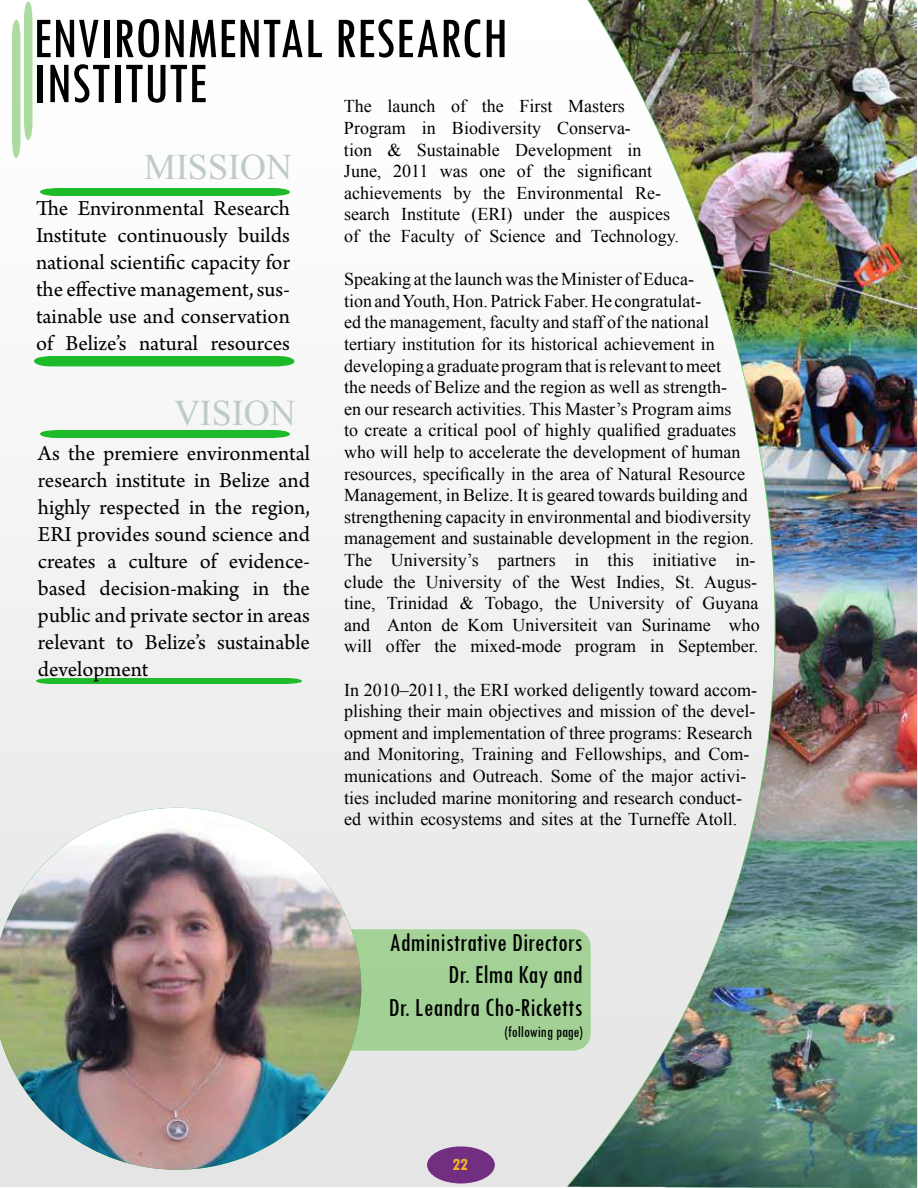
<style>
.page{position:relative;width:918px;height:1188px;background:#fff}
.page>*{position:absolute;margin:0;border:0;box-sizing:border-box;transform-origin:0 0}
.t1{font:condensed 60px "Tw Cen";color:#000}
.t2{font:36px "Times New Roman";color:#bfcbc8}
.t3{font:condensed 27px/32.4px "Tw Cen";color:#000;text-align:right}
.t4{font:22.5px/27px "Arno Pro";letter-spacing:-.005em;color:#000;text-align:justify}
.t5{font:18px/21.6px "Times New Roman";color:#000}
.t6{font:700 condensed 18px "Tw Cen";color:#f2b426}
.t7{font:condensed 16.5px "Tw Cen";color:#000}
</style>
<div class="page">
<div style="left:183px;top:929px;width:408px;height:122px;background:#a2d195;border-radius:18px"></div>
<div style="left:40px;top:188px;width:250px;height:8px;background:#1dba2a"></div>
<div style="left:34px;top:356px;width:261px;height:10px;background:#1dba2a"></div>
<div style="left:40px;top:430px;width:250px;height:8px;background:#1dba2a"></div>
<div style="left:36px;top:678px;width:266px;height:6px;background:#1dba2a"></div>
<img style="left:555px;top:0;width:361px;height:1188px">
<img style="left:0;top:808px;width:361px;height:362px">
<svg style="left:12px;top:2px;width:20px;height:156px"></svg>
<div style="left:427px;top:1146px;width:68px;height:38px;background:#722e81;border-radius:50%"></div>
<h1 class="t1" style="left:33px;top:2px;width:43px">Environmental</h1>
<h1 class="t1" style="left:335px;top:2px;width:44px">Research</h1>
<h1 class="t1" style="left:33px;top:47px;width:35px">Institute</h1>
<p class="t5" style="left:344px;top:95px;width:336px">The launch of the First Masters Program in Biodiversity Conserva-<br>tion &amp; Sustainable Development in June, 2011 was one of the significant achievements by the Environmental Re&shy;search Institute (ERI) under the auspices of the Faculty of Science and Technology.</p>
<p class="t5" style="left:344px;top:268px;width:417px">Speaking at the launch was the Minister of Educa-<br>tion and Youth, Hon. Patrick Faber. He congratulat-<br>ed the management, faculty and staff of the national tertiary institution for its historical achievement in developing a graduate program that is relevant to meet<br>the needs of Belize and the region as well as strength-<br>en our research activities. This Master’s Program aims<br>to create a critical pool of highly qualified graduates who will help to accelerate the development of human resources, specifically in the area of Natural Resource Management, in Belize. It is geared towards building and strengthening capacity in environmental and biodiversity management and sustainable development in the region.<br>The University’s partners in this initiative in&shy;clude the University of the West Indies, St. Augus&shy;tine, Trinidad &amp; Tobago, the University of Guyana and Anton de Kom Universiteit van Suriname who will offer the mixed-mode program in September.</p>
<p class="t5" style="left:344px;top:679px;width:414px">In 2010–2011, the ERI worked deligently toward accom&shy;plishing their main objectives and mission of the devel&shy;opment and implementation of three programs: Research and Monitoring, Training and Fellowships, and Com&shy;munications and Outreach. Some of the major activi&shy;ties included marine monitoring and research conduct&shy;ed within ecosystems and sites at the Turneffe Atoll.</p>
<h2 class="t2" style="left:144px;top:143px;width:149px">MISSION</h2>
<p class="t4" style="left:36px;top:196px;width:256px">The Environmental Research Institute continuously builds national scientific capacity for the effective management, sus&shy;tainable use and conservation of Belize’s natural resources</p>
<h2 class="t2" style="left:174px;top:389px;width:123px">VISION</h2>
<p class="t4" style="left:38px;top:441px;width:274px">As the premiere environmental research institute in Belize and highly respected in the region, ERI provides sound science and creates a culture of evidence&shy;based decision-making in the public and private sector in areas relevant to Belize’s sustainable development</p>
<h3 class="t3" style="left:388px;top:926px;width:196px">Administrative Directors<br>Dr. Elma Kay and<br>Dr. Leandra Cho-Ricketts</h3>
<p class="t7" style="left:505px;top:1022px;width:79px">(following page)</p>
<p class="t6" style="left:452px;top:1153px;width:17px">22</p>
</div>
